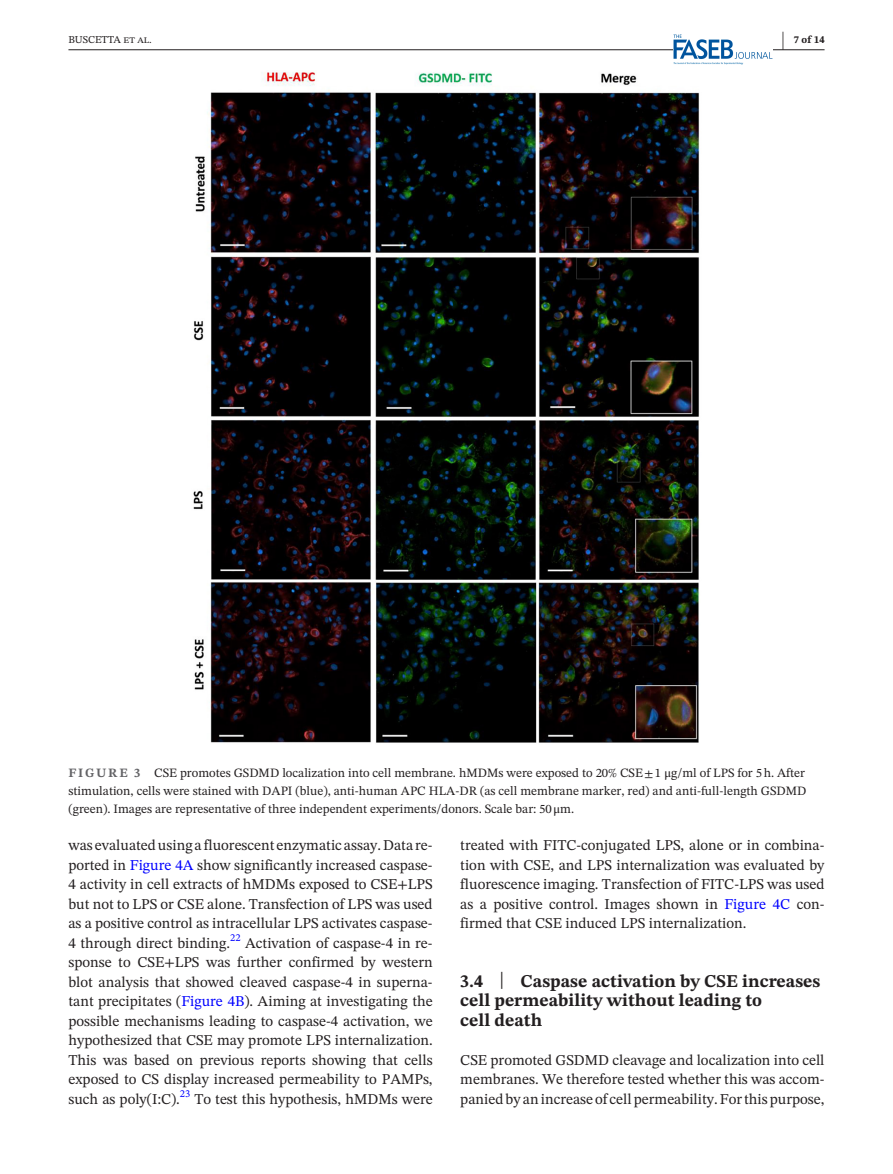
<style>
.page{position:relative;width:893px;height:1174px;background:#fff}
.page>*{position:absolute;margin:0;border:0;box-sizing:border-box;transform-origin:0 0}
.t1{font:700 21px "STIX Two Text";color:#231f20;scale:.42 1}
.t2{font:700 18px/19.5px "STIX Two Text";color:#231f20}
.t3{font:15px/19.5px "STIX Two Text";color:#231f20;text-align:justify}
.t4{font:12.75px/18px "STIX Two Text";color:#231f20}
.t5{font:10.5px "STIX Two Text";color:#231f20}
.t6{font:700 10.5px "STIX Two Text";color:#231f20}
.t7{font:10.5px "STIX Two Text";color:#00f}
.s1{font-weight:700;color:#636366}
.s2{font-family:"STIX"}
.s3{color:#00f}
.s4{font-weight:400;font-size:23.7px}
</style>
<div class="page">
<hr style="left:68px;top:49px;width:756px;height:1px;background:#231f20">
<img style="left:673px;top:35px;width:99px;height:30px">
<img style="left:193px;top:72px;width:507px;height:671px">
<h1 class="t1" style="left:782px;top:24px;width:8px">|</h1>
<p class="t5" style="left:68px;top:32px;width:85px">BUSCETTA et al.</p>
<p class="t6" style="left:794px;top:32px;width:32px">7 of 14</p>
<p class="t4" style="left:68px;top:763px;width:740px"><span class="s1">FIGURE 3</span> CSE promotes GSDMD localization into cell membrane. hMDMs were exposed to 20% CSE<span class="s2">±</span>1 <span class="s2">μ</span>g/ml of LPS for 5h. After stimulation, cells were stained with DAPI (blue), anti-human APC HLA-DR (as cell membrane marker, red) and anti-full-length GSDMD (green). Images are representative of three independent experiments/donors. Scale bar: 50<span class="s2">μ</span>m.</p>
<p class="t3" style="left:68px;top:835px;width:366px">was evaluated using a fluorescent enzymatic assay. Data re&shy;ported in <span class="s3">Figure 4A</span> show significantly increased caspase-4 activity in cell extracts of hMDMs exposed to CSE<span class="s2">+</span>LPS but not to LPS or CSE alone. Transfection of LPS was used as a positive control as intracellular LPS activates caspase-4 through direct binding.</p>
<p class="t7" style="left:230px;top:930px;width:12px">22</p>
<p class="t3" style="left:68px;top:933px;width:366px;text-indent:177px">Activation of caspase-4 in re&shy;sponse to CSE<span class="s2">+</span>LPS was further confirmed by western blot analysis that showed cleaved caspase-4 in superna&shy;tant precipitates (<span class="s3">Figure 4B</span>). Aiming at investigating the possible mechanisms leading to caspase-4 activation, we hypothesized that CSE may promote LPS internalization.<br>This was based on previous reports showing that cells exposed to CS display increased permeability to PAMPs, such as poly(I:C).</p>
<p class="t7" style="left:180px;top:1086px;width:12px">23</p>
<p class="t3" style="left:194px;top:1089px;width:240px">To test this hypothesis, hMDMs were</p>
<p class="t3" style="left:460px;top:835px;width:366px">treated with FITC-conjugated LPS, alone or in combina&shy;tion with CSE, and LPS internalization was evaluated by fluorescence imaging. Transfection of FITC-LPS was used as a positive control. Images shown in <span class="s3">Figure 4C</span> con&shy;firmed that CSE induced LPS internalization.</p>
<p class="t2" style="left:460px;top:971px;width:362px">3.4 <span class="s4">|</span> Caspase activation by CSE increases cell permeability without leading to<br>cell death</p>
<p class="t3" style="left:460px;top:1050px;width:366px">CSE promoted GSDMD cleavage and localization into cell membranes. We therefore tested whether this was accom&shy;panied by an increase of cell permeability. For this purpose,</p>
</div>
